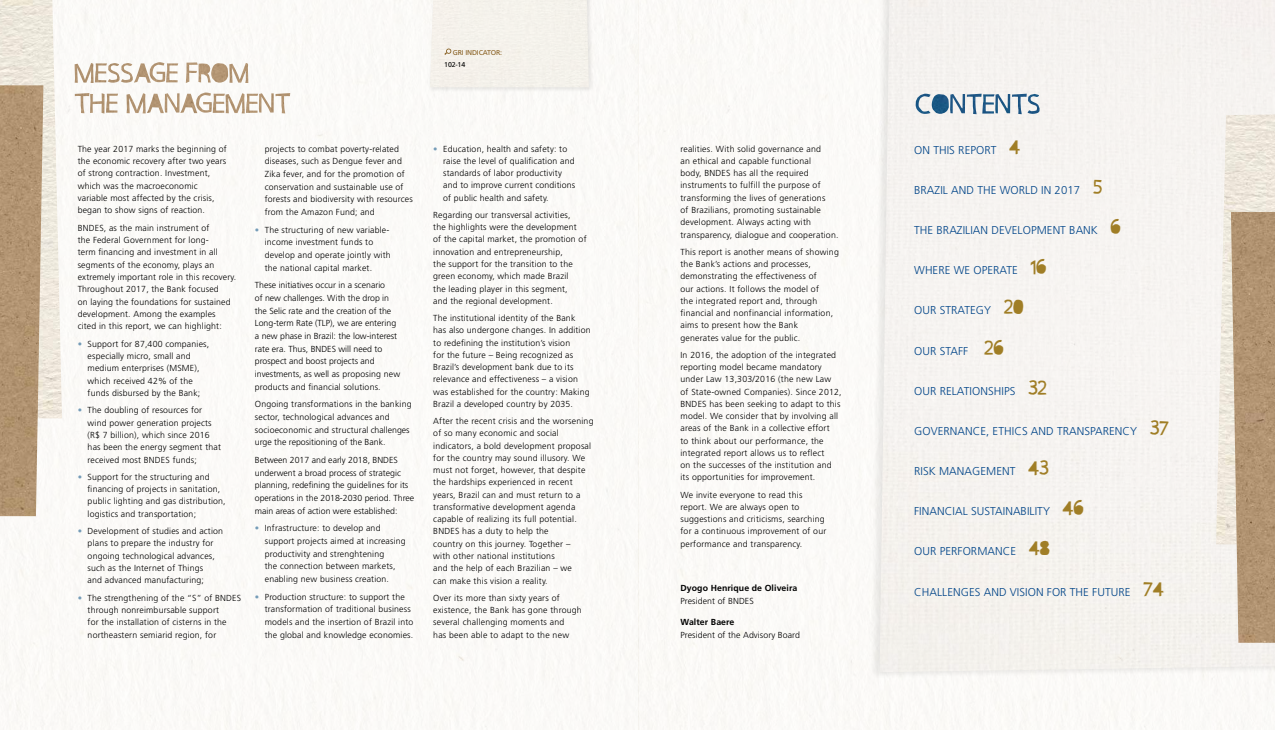
<style>
.page{position:relative;width:1275px;height:730px;background:#fff}
.page>*{position:absolute;margin:0;border:0;box-sizing:border-box;transform-origin:0 0}
.t1{font:300 11.38px "Frutiger";letter-spacing:.005em;color:#048}
.t2{font:300 8.75px/12.2px "Frutiger";letter-spacing:.02em;color:#000}
.t3{font:300 8.75px/12.7px "Frutiger";color:#000}
.t4{font:700 8.75px "Frutiger";letter-spacing:.01em;color:#000}
.t5{font:7px "Frutiger";letter-spacing:-.025em;color:#875e1f}
.t6{font:7px "Frutiger";color:#000}
.s1{color:#759cb8}
.s2{font-family:"PAPERCUT'CRE";font-weight:400;font-size:18.9px;color:#a07e26}
</style>
<div class="page">
<img style="left:0;top:0;width:1275px;height:729px">
<img style="left:126px;top:92px;width:164px;height:21px">
<img style="left:108px;top:62px;width:90px;height:21px">
<div style="left:870px;top:0;width:405px;height:678px;background:#000;opacity:.2"></div>
<div style="left:880px;top:0;width:395px;height:671px;background:#f5f3f0"></div>
<div style="left:428px;top:0;width:166px;height:92px;background:#f4f1eb"></div>
<svg style="left:444px;top:48px;width:7px;height:7px"></svg>
<img style="left:916px;top:94px;width:121px;height:20px">
<img style="left:1216px;top:113px;width:59px;height:431px">
<img style="left:1231px;top:212px;width:44px;height:430px">
<img style="left:0;top:0;width:62px;height:418px">
<img style="left:0;top:85px;width:43px;height:431px">
<p class="t5" style="left:453px;top:48px;width:51px">GRI INDICATOR:</p>
<p class="t6" style="left:444px;top:60px;width:22px">102-14</p>
<p class="t2" style="left:78px;top:143px;width:151px">The year 2017 marks the beginning of the economic recovery after two years of strong contraction. Investment, which was the macroeconomic variable most affected by the crisis, began to show signs of reaction.</p>
<p class="t2" style="left:78px;top:221px;width:160px">BNDES, as the main instrument of<br>the Federal Government for long-<br>term financing and investment in all segments of the economy, plays an extremely important role in this recovery.<br>Throughout 2017, the Bank focused<br>on laying the foundations for sustained development. Among the examples cited in this report, we can highlight:</p>
<p class="t2" style="left:88px;top:337px;width:123px;text-indent:-10px"><span class="s1">•</span> Support for 87,400 companies, especially micro, small and medium enterprises (MSME), which received 42% of the funds disbursed by the Bank;</p>
<p class="t2" style="left:88px;top:404px;width:135px;text-indent:-10px"><span class="s1">•</span> The doubling of resources for wind power generation projects (R$ 7 billion), which since 2016 has been the energy segment that received most BNDES funds;</p>
<p class="t2" style="left:88px;top:470px;width:140px;text-indent:-10px"><span class="s1">•</span> Support for the structuring and financing of projects in sanitation, public lighting and gas distribution, logistics and transportation;</p>
<p class="t2" style="left:88px;top:524px;width:137px;text-indent:-10px"><span class="s1">•</span> Development of studies and action plans to prepare the industry for ongoing technological advances, such as the Internet of Things<br>and advanced manufacturing;</p>
<p class="t2" style="left:88px;top:591px;width:155px;text-indent:-10px"><span class="s1">•</span> The strengthening of the “S” of BNDES through nonreimbursable support<br>for the installation of cisterns in the northeastern semiarid region, for</p>
<p class="t2" style="left:265px;top:142px;width:150px;line-height:12.7px">projects to combat poverty-related diseases, such as Dengue fever and Zika fever, and for the promotion of conservation and sustainable use of forests and biodiversity with resources from the Amazon Fund; and</p>
<p class="t2" style="left:265px;top:223px;width:128px;line-height:12.7px;text-indent:-10px"><span class="s1">•</span> The structuring of new variable&shy;income investment funds to develop and operate jointly with the national capital market.</p>
<p class="t3" style="left:255px;top:279px;width:147px">These initiatives occur in a scenario<br>of new challenges. With the drop in the Selic rate and the creation of the Long-term Rate (TLP), we are entering a new phase in Brazil: the low-interest rate era. Thus, BNDES will need to prospect and boost projects and investments, as well as proposing new products and financial solutions.</p>
<p class="t2" style="left:255px;top:398px;width:158px;line-height:12.7px">Ongoing transformations in the banking sector, technological advances and socioeconomic and structural challenges urge the repositioning of the Bank.</p>
<p class="t3" style="left:255px;top:453px;width:161px">Between 2017 and early 2018, BNDES underwent a broad process of strategic planning, redefining the guidelines for its operations in the 2018-2030 period. Three main areas of action were established:</p>
<p class="t2" style="left:265px;top:521px;width:142px;line-height:12.7px;text-indent:-10px"><span class="s1">•</span> Infrastructure: to develop and support projects aimed at increasing productivity and strenghtening<br>the connection between markets, enabling new business creation.</p>
<p class="t2" style="left:265px;top:590px;width:150px;line-height:12.7px;text-indent:-10px"><span class="s1">•</span> Production structure: to support the transformation of traditional business models and the insertion of Brazil into the global and knowledge economies.</p>
<p class="t2" style="left:443px;top:142px;width:134px;text-indent:-10px"><span class="s1">•</span> Education, health and safety: to raise the level of qualification and standards of labor productivity and to improve current conditions of public health and safety.</p>
<p class="t2" style="left:433px;top:209px;width:155px">Regarding our transversal activities,<br>the highlights were the development of the capital market, the promotion of innovation and entrepreneurship,<br>the support for the transition to the green economy, which made Brazil<br>the leading player in this segment,<br>and the regional development.</p>
<p class="t2" style="left:433px;top:312px;width:159px">The institutional identity of the Bank<br>has also undergone changes. In addition to redefining the institution’s vision<br>for the future – Being recognized as Brazil’s development bank due to its relevance and effectiveness – a vision was established for the country: Making Brazil a developed country by 2035.</p>
<p class="t2" style="left:433px;top:415px;width:162px">After the recent crisis and the worsening of so many economic and social indicators, a bold development proposal for the country may sound illusory. We must not forget, however, that despite the hardships experienced in recent years, Brazil can and must return to a transformative development agenda capable of realizing its full potential.<br>BNDES has a duty to help the<br>country on this journey. Together –<br>with other national institutions<br>and the help of each Brazilian – we<br>can make this vision a reality.</p>
<p class="t2" style="left:433px;top:591px;width:150px">Over its more than sixty years of existence, the Bank has gone through several challenging moments and<br>has been able to adapt to the new</p>
<p class="t2" style="left:680px;top:142px;width:160px">realities. With solid governance and<br>an ethical and capable functional<br>body, BNDES has all the required instruments to fulfill the purpose of transforming the lives of generations<br>of Brazilians, promoting sustainable development. Always acting with transparency, dialogue and cooperation.</p>
<p class="t2" style="left:680px;top:245px;width:160px">This report is another means of showing the Bank’s actions and processes, demonstrating the effectiveness of<br>our actions. It follows the model of<br>the integrated report and, through financial and nonfinancial information, aims to present how the Bank<br>generates value for the public.</p>
<p class="t2" style="left:680px;top:348px;width:163px">In 2016, the adoption of the integrated reporting model became mandatory under Law 13,303/2016 (the new Law<br>of State-owned Companies). Since 2012, BNDES has been seeking to adapt to this model. We consider that by involving all areas of the Bank in a collective effort<br>to think about our performance, the integrated report allows us to reflect<br>on the successes of the institution and its opportunities for improvement.</p>
<p class="t2" style="left:680px;top:488px;width:147px">We invite everyone to read this report. We are always open to suggestions and criticisms, searching for a continuous improvement of our performance and transparency.</p>
<p class="t4" style="left:680px;top:582px;width:118px">Dyogo Henrique de Oliveira</p>
<p class="t2" style="left:680px;top:594px;width:75px">President of BNDES</p>
<p class="t4" style="left:680px;top:616px;width:55px">Walter Baere</p>
<p class="t2" style="left:680px;top:628px;width:121px">President of the Advisory Board</p>
<h1 class="t1" style="left:914px;top:143px;width:108px">ON THIS REPORT <span class="s2">4</span></h1>
<h1 class="t1" style="left:914px;top:183px;width:190px">BRAZIL AND THE WORLD IN 2017 <span class="s2">5</span></h1>
<h1 class="t1" style="left:914px;top:223px;width:208px">THE BRAZILIAN DEVELOPMENT BANK <span class="s2">6</span></h1>
<h1 class="t1" style="left:914px;top:264px;width:134px">WHERE WE OPERATE <span class="s2">16</span></h1>
<h1 class="t1" style="left:914px;top:304px;width:111px">OUR STRATEGY <span class="s2">20</span></h1>
<h1 class="t1" style="left:914px;top:344px;width:91px">OUR STAFF <span class="s2">26</span></h1>
<h1 class="t1" style="left:914px;top:384px;width:135px">OUR RELATIONSHIPS <span class="s2">32</span></h1>
<h1 class="t1" style="left:914px;top:424px;width:256px">GOVERNANCE, ETHICS AND TRANSPARENCY <span class="s2">37</span></h1>
<h1 class="t1" style="left:914px;top:464px;width:136px">RISK MANAGEMENT <span class="s2">43</span></h1>
<h1 class="t1" style="left:914px;top:504px;width:171px">FINANCIAL SUSTAINABILITY <span class="s2">46</span></h1>
<h1 class="t1" style="left:914px;top:545px;width:137px">OUR PERFORMANCE <span class="s2">48</span></h1>
<h1 class="t1" style="left:914px;top:585px;width:251px">CHALLENGES AND VISION FOR THE FUTURE <span class="s2">74</span></h1>
</div>
